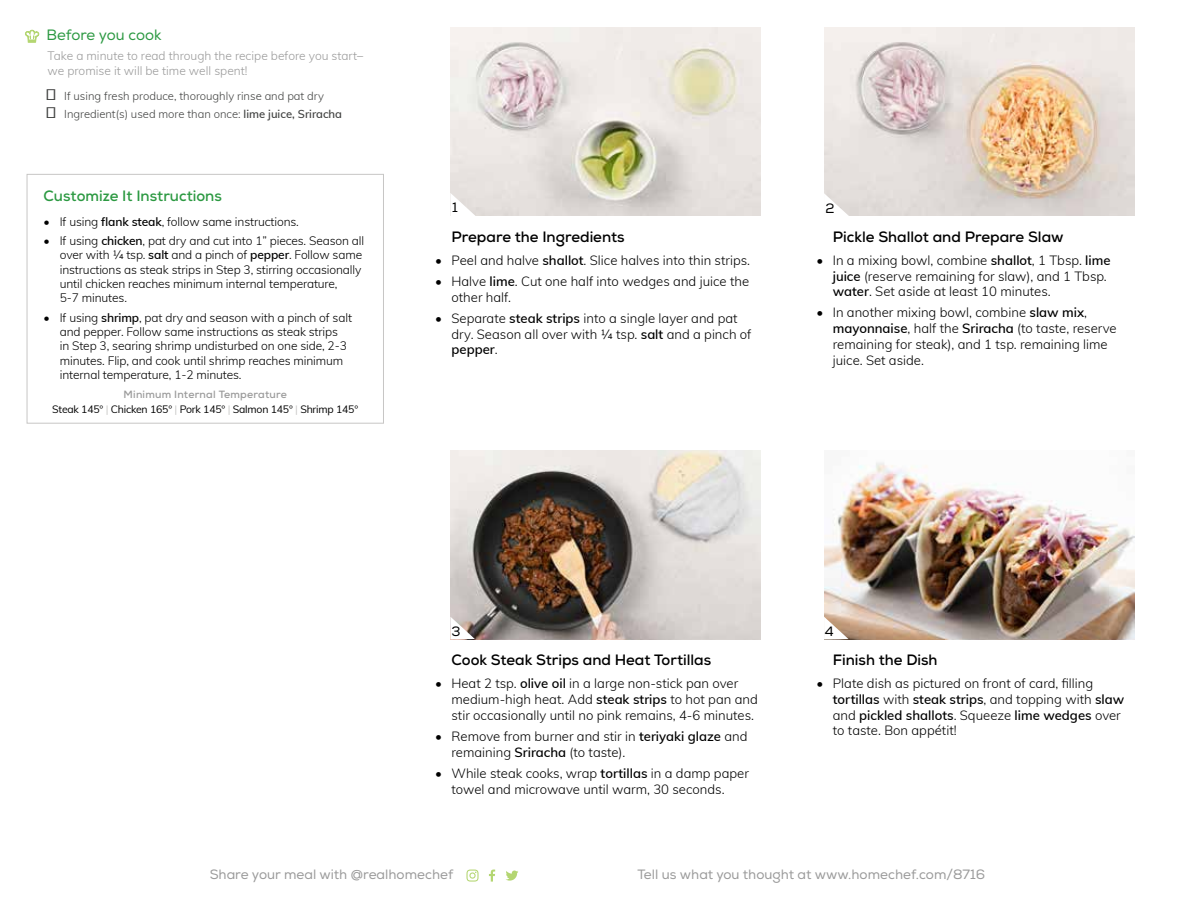
<style>
.page{position:relative;width:1188px;height:918px;background:#fff}
.page>*{position:absolute;margin:0;border:0;box-sizing:border-box;transform-origin:0 0}
.t1{font:700 15px "Nexa";color:#000}
.t2{font:700 15px "Nexa";color:#2c9942}
.t3{font:15px "Nexa";letter-spacing:-.005em;color:#2c9942}
.t4{font:13.5px "Nexa";color:#9a9a9a}
.t5{font:13.5px "Nexa";color:#000}
.t6{font:300 13.2px/15.8px "Muli";color:#000}
.t7{font:300 12px/14.2px "Muli";letter-spacing:-.01em;color:#000}
.t8{font:300 12px/15px "Muli";color:#9a9a9a}
.t9{font:300 11.25px/18px "Muli";color:#414241}
.t10{font:10.5px "Muli";letter-spacing:-.02em;color:#000}
.t11{font:700 10.5px "Nexa";letter-spacing:.02em;color:#9a9a9a}
.s1{font-weight:600}
.s2{color:#c7c6c5}
</style>
<div class="page">
<div style="left:27px;top:174px;width:357px;height:250px;border:1px solid #c7c6c5"></div>
<svg style="left:25px;top:30px;width:14px;height:12px"></svg>
<svg style="left:489px;top:870px;width:6px;height:12px"></svg>
<svg style="left:466px;top:870px;width:13px;height:12px"></svg>
<svg style="left:506px;top:871px;width:12px;height:10px"></svg>
<img style="left:450px;top:450px;width:311px;height:189px">
<img style="left:824px;top:462px;width:311px;height:177px">
<img style="left:450px;top:27px;width:311px;height:189px">
<img style="left:824px;top:27px;width:311px;height:189px">
<svg style="left:450px;top:193px;width:26px;height:23px"></svg>
<svg style="left:824px;top:193px;width:25px;height:23px"></svg>
<svg style="left:450px;top:617px;width:25px;height:22px"></svg>
<svg style="left:824px;top:617px;width:24px;height:22px"></svg>
<p class="t3" style="left:46px;top:26px;width:117px">Before you cook</p>
<p class="t8" style="left:48px;top:47px;width:317px">Take a minute to read through the recipe before you start– we promise it will be time well spent!</p>
<p class="t9" style="left:64px;top:87px;width:279px">If using fresh produce, thoroughly rinse and pat dry<br>Ingredient(s) used more than once: <span class="s1">lime juice, Sriracha</span></p>
<p class="t2" style="left:44px;top:187px;width:180px">Customize It Instructions</p>
<p class="t7" style="left:44px;top:214px;width:257px">• If using <span class="s1">flank steak</span>, follow same instructions.</p>
<p class="t7" style="left:60px;top:233px;width:306px;text-indent:-16px">• If using <span class="s1">chicken</span>, pat dry and cut into 1” pieces. Season all over with ¼ tsp. <span class="s1">salt</span> and a pinch of <span class="s1">pepper</span>. Follow same instructions as steak strips in Step 3, stirring occasionally until chicken reaches minimum internal temperature,<br>5-7 minutes.</p>
<p class="t7" style="left:60px;top:310px;width:294px;text-indent:-16px">• If using <span class="s1">shrimp</span>, pat dry and season with a pinch of salt and pepper. Follow same instructions as steak strips<br>in Step 3, searing shrimp undisturbed on one side, 2-3 minutes. Flip, and cook until shrimp reaches minimum internal temperature, 1-2 minutes.</p>
<p class="t11" style="left:124px;top:387px;width:165px">Minimum Internal Temperature</p>
<p class="t10" style="left:52px;top:401px;width:308px">Steak 145° <span class="s2">|</span> Chicken 165° <span class="s2">|</span> Pork 145° <span class="s2">|</span> Salmon 145° <span class="s2">|</span> Shrimp 145°</p>
<p class="t5" style="left:452px;top:200px;width:7px">1</p>
<p class="t1" style="left:452px;top:227px;width:175px">Prepare the Ingredients</p>
<p class="t6" style="left:435px;top:252px;width:316px">• Peel and halve <span class="s1">shallot</span>. Slice halves into thin strips.</p>
<p class="t6" style="left:452px;top:273px;width:299px;text-indent:-16px">• Halve <span class="s1">lime</span>. Cut one half into wedges and juice the other half.</p>
<p class="t6" style="left:452px;top:310px;width:302px;text-indent:-16px">• Separate <span class="s1">steak strips</span> into a single layer and pat dry. Season all over with ¼ tsp. <span class="s1">salt</span> and a pinch of <span class="s1">pepper</span>.</p>
<p class="t5" style="left:825px;top:200px;width:11px">2</p>
<p class="t1" style="left:833px;top:227px;width:232px">Pickle Shallot and Prepare Slaw</p>
<p class="t6" style="left:833px;top:252px;width:279px;text-indent:-16px">• In a mixing bowl, combine <span class="s1">shallot</span>, 1 Tbsp. <span class="s1">lime juice</span> (reserve remaining for slaw), and 1 Tbsp. <span class="s1">water</span>. Set aside at least 10 minutes.</p>
<p class="t6" style="left:833px;top:304px;width:285px;text-indent:-16px">• In another mixing bowl, combine <span class="s1">slaw mix</span>, <span class="s1">mayonnaise</span>, half the <span class="s1">Sriracha</span> (to taste, reserve remaining for steak), and 1 tsp. remaining lime juice. Set aside.</p>
<p class="t5" style="left:451px;top:623px;width:11px">3</p>
<p class="t5" style="left:825px;top:623px;width:10px">4</p>
<p class="t1" style="left:452px;top:650px;width:261px">Cook Steak Strips and Heat Tortillas</p>
<p class="t6" style="left:452px;top:675px;width:308px;text-indent:-16px">• Heat 2 tsp. <span class="s1">olive oil</span> in a large non-stick pan over medium-high heat. Add <span class="s1">steak strips</span> to hot pan and stir occasionally until no pink remains, 4-6 minutes.</p>
<p class="t6" style="left:452px;top:728px;width:297px;text-indent:-16px">• Remove from burner and stir in <span class="s1">teriyaki glaze</span> and remaining <span class="s1">Sriracha</span> (to taste).</p>
<p class="t6" style="left:452px;top:765px;width:299px;text-indent:-16px">• While steak cooks, wrap <span class="s1">tortillas</span> in a damp paper towel and microwave until warm, 30 seconds.</p>
<p class="t1" style="left:833px;top:650px;width:106px">Finish the Dish</p>
<p class="t6" style="left:833px;top:675px;width:293px;text-indent:-16px">• Plate dish as pictured on front of card, filling <span class="s1">tortillas</span> with <span class="s1">steak strips</span>, and topping with <span class="s1">slaw </span>and <span class="s1">pickled shallots</span>. Squeeze <span class="s1">lime wedges</span> over to taste. Bon appétit!</p>
<p class="t4" style="left:210px;top:867px;width:245px">Share your meal with @realhomechef</p>
<p class="t4" style="left:638px;top:867px;width:349px">Tell us what you thought at www.homechef.com/8716</p>
</div>
